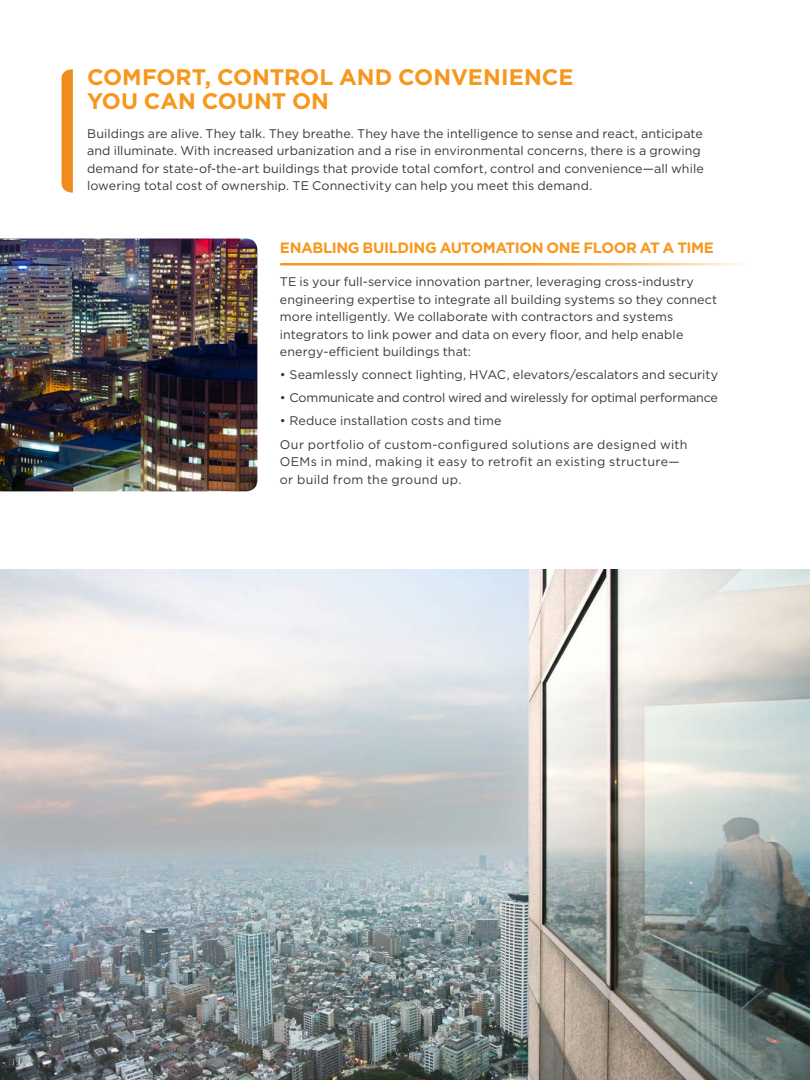
<style>
.page{position:relative;width:810px;height:1080px;background:#fff}
.page>*{position:absolute;margin:0;border:0;box-sizing:border-box;transform-origin:0 0}
.t1{font:700 22.5px/23.8px "Gotham";color:#f8971d}
.t2{font:700 15px "Gotham";letter-spacing:-.025em;color:#f8971d}
.t3{font:12.5px/17.5px "Gotham";letter-spacing:.005em;color:#3c3735}
.t4{font:12.5px/17.5px "Gotham";letter-spacing:.025em;color:#3c3735}
.t5{font:12.5px "Gotham";letter-spacing:-.015em;color:#3c3735}
</style>
<div class="page">
<img style="left:0;top:570px;width:810px;height:510px">
<svg style="left:62px;top:69px;width:11px;height:124px"></svg>
<hr style="left:281px;top:263px;width:473px;height:2px;background:#f8971d">
<img style="left:0;top:238px;width:257px;height:253px">
<h1 class="t1" style="left:87px;top:66px;width:488px">COMFORT, CONTROL AND CONVENIENCE<br>YOU CAN COUNT ON</h1>
<p class="t3" style="left:87px;top:125px;width:618px">Buildings are alive. They talk. They breathe. They have the intelligence to sense and react, anticipate and illuminate. With increased urbanization and a rise in environmental concerns, there is a growing demand for state-of-the-art buildings that provide total comfort, control and convenience—all while lowering total cost of ownership. TE Connectivity can help you meet this demand.</p>
<p class="t2" style="left:280px;top:238px;width:436px">ENABLING BUILDING AUTOMATION ONE FLOOR AT A TIME</p>
<p class="t3" style="left:280px;top:273px;width:439px">TE is your full-service innovation partner, leveraging cross-industry engineering expertise to integrate all building systems so they connect more intelligently. We collaborate with contractors and systems integrators to link power and data on every floor, and help enable energy-efficient buildings that:</p>
<p class="t3" style="left:280px;top:366px;width:440px">• Seamlessly connect lighting, HVAC, elevators/escalators and security</p>
<p class="t5" style="left:280px;top:390px;width:440px">• Communicate and control wired and wirelessly for optimal performance</p>
<p class="t3" style="left:280px;top:409px;width:409px;line-height:23.1px">• Reduce installation costs and time<br>Our portfolio of custom-configured solutions are designed with</p>
<p class="t4" style="left:280px;top:453px;width:401px">OEMs in mind, making it easy to retrofit an existing structure— or build from the ground up.</p>
</div>
